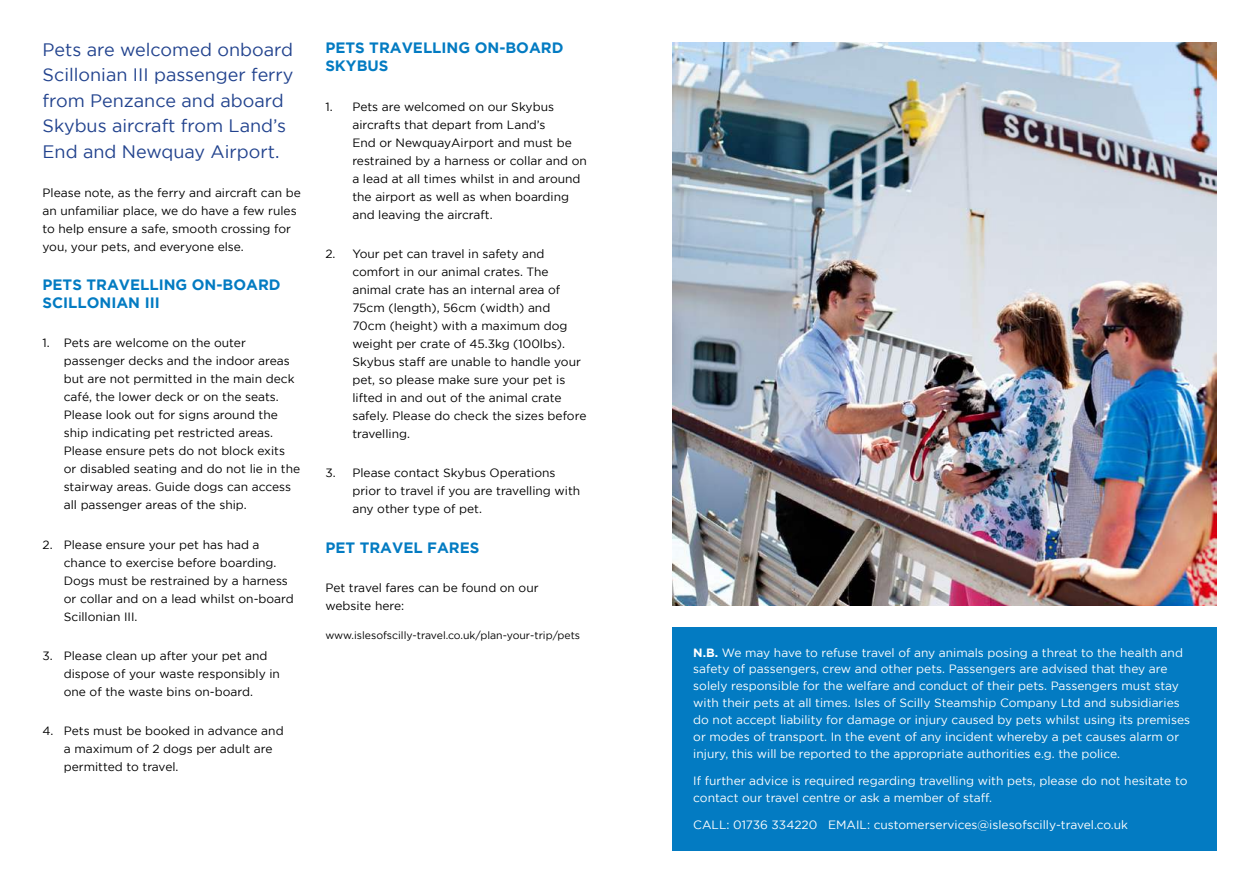
<style>
.page{position:relative;width:1259px;height:893px;background:#fff}
.page>*{position:absolute;margin:0;border:0;box-sizing:border-box;transform-origin:0 0}
.t1{font:18px/25.5px "Gotham";color:#22438e}
.t2{font:700 15px/18px "Gotham";color:#037bc2}
.t3{font:12px/18px "Gotham";color:#000}
.t4{font:12px/16.8px "Gotham";color:#fff}
.t5{font:10.5px "Gotham";color:#000}
.s1{font-weight:700}
</style>
<div class="page">
<div style="left:672px;top:626px;width:544px;height:224px;background:#037bc2"></div>
<img style="left:672px;top:43px;width:544px;height:562px">
<h1 class="t1" style="left:43px;top:37px;width:252px">Pets are welcomed onboard<br>Scillonian III passenger ferry from Penzance and aboard<br>Skybus aircraft from Land’s<br>End and Newquay Airport.</h1>
<p class="t3" style="left:43px;top:184px;width:260px">Please note, as the ferry and aircraft can be an unfamiliar place, we do have a few rules to help ensure a safe, smooth crossing for you, your pets, and everyone else.</p>
<p class="t2" style="left:43px;top:277px;width:240px">PETS TRAVELLING ON-BOARD<br>SCILLONIAN III</p>
<p class="t3" style="left:64px;top:335px;width:238px;text-indent:-21px">1. Pets are welcome on the outer passenger decks and the indoor areas but are not permitted in the main deck café, the lower deck or on the seats.<br>Please look out for signs around the ship indicating pet restricted areas.<br>Please ensure pets do not block exits or disabled seating and do not lie in the stairway areas. Guide dogs can access all passenger areas of the ship.</p>
<p class="t3" style="left:64px;top:536px;width:231px;text-indent:-21px">2. Please ensure your pet has had a chance to exercise before boarding.<br>Dogs must be restrained by a harness or collar and on a lead whilst on-board<br>Scillonian III.</p>
<p class="t3" style="left:64px;top:647px;width:218px;text-indent:-21px">3. Please clean up after your pet and dispose of your waste responsibly in one of the waste bins on-board.</p>
<p class="t3" style="left:64px;top:722px;width:221px;text-indent:-21px">4. Pets must be booked in advance and a maximum of 2 dogs per adult are permitted to travel.</p>
<p class="t2" style="left:325px;top:40px;width:240px">PETS TRAVELLING ON-BOARD<br>SKYBUS</p>
<p class="t3" style="left:352px;top:98px;width:236px;text-indent:-27px">1. Pets are welcomed on our Skybus aircrafts that depart from Land’s<br>End or NewquayAirport and must be restrained by a harness or collar and on a lead at all times whilst in and around the airport as well as when boarding and leaving the aircraft.</p>
<p class="t3" style="left:352px;top:245px;width:235px;text-indent:-27px">2. Your pet can travel in safety and comfort in our animal crates. The animal crate has an internal area of 75cm (length), 56cm (width) and 70cm (height) with a maximum dog weight per crate of 45.3kg (100lbs).<br>Skybus staff are unable to handle your pet, so please make sure your pet is lifted in and out of the animal crate safely. Please do check the sizes before travelling.</p>
<p class="t3" style="left:352px;top:464px;width:229px;text-indent:-27px">3. Please contact Skybus Operations prior to travel if you are travelling with any other type of pet.</p>
<p class="t2" style="left:325px;top:539px;width:155px">PET TRAVEL FARES</p>
<p class="t3" style="left:325px;top:579px;width:215px">Pet travel fares can be found on our website here:</p>
<p class="t5" style="left:325px;top:630px;width:256px">www.islesofscilly-travel.co.uk/plan-your-trip/pets</p>
<p class="t4" style="left:693px;top:644px;width:498px"><span class="s1">N.B.</span> We may have to refuse travel of any animals posing a threat to the health and safety of passengers, crew and other pets. Passengers are advised that they are solely responsible for the welfare and conduct of their pets. Passengers must stay with their pets at all times. Isles of Scilly Steamship Company Ltd and subsidiaries do not accept liability for damage or injury caused by pets whilst using its premises or modes of transport. In the event of any incident whereby a pet causes alarm or injury, this will be reported to the appropriate authorities e.g. the police.</p>
<p class="t4" style="left:693px;top:773px;width:495px">If further advice is required regarding travelling with pets, please do not hesitate to contact our travel centre or ask a member of staff.</p>
<p class="t4" style="left:693px;top:817px;width:436px">CALL: 01736 334220 EMAIL: customerservices@islesofscilly-travel.co.uk</p>
</div>
